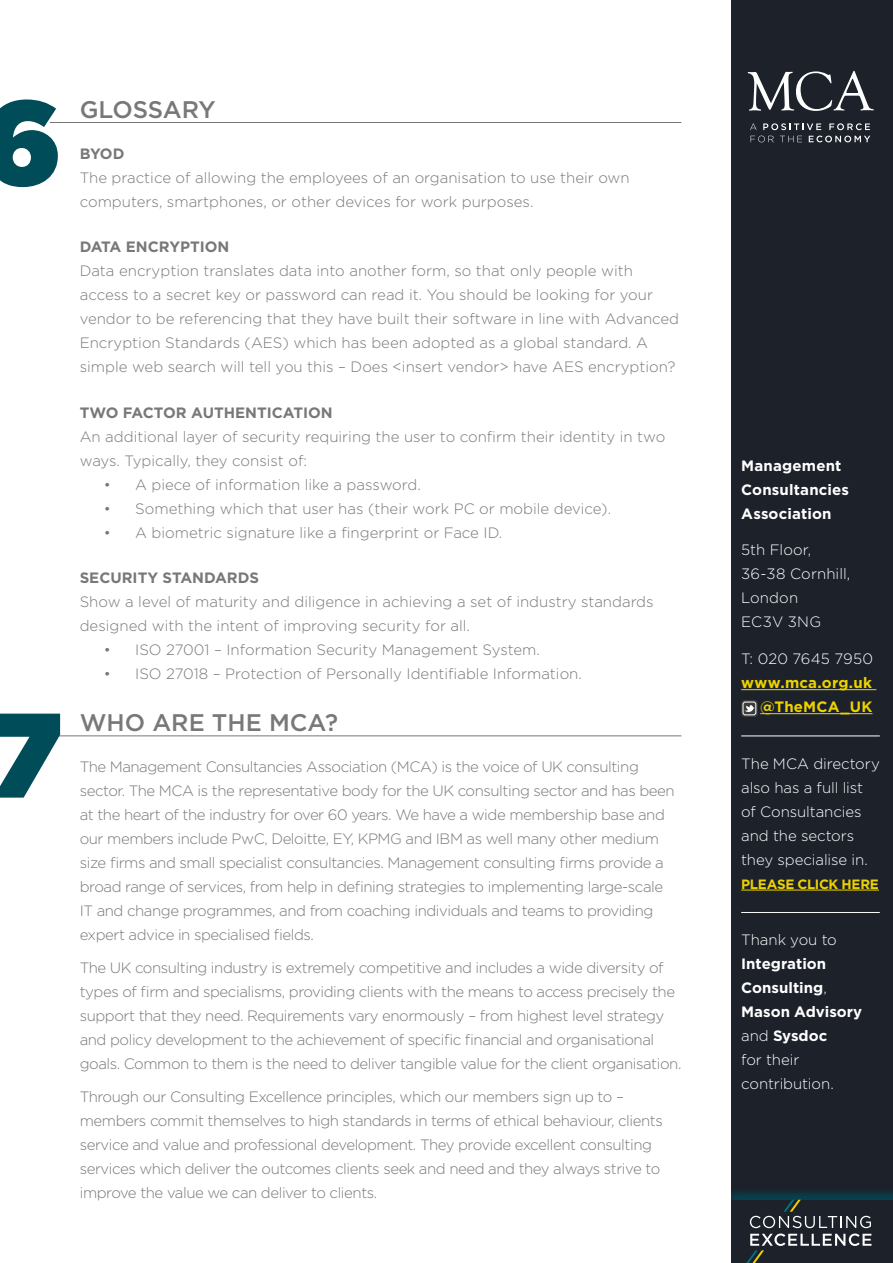
<style>
.page{position:relative;width:893px;height:1263px;background:#fff}
.page>*{position:absolute;margin:0;border:0;box-sizing:border-box;transform-origin:0 0}
.t1{font:900 120px "Gotham";color:#004c59}
.t2{font:500 24px "Gotham";color:#797878}
.t3{font:300 15px/24px "Gotham";letter-spacing:-.03em;color:#797878}
.t4{font:300 15px/24px "Gotham";color:#797878}
.t5{font:300 15px/24px "Gotham";color:#fff}
.t6{font:700 15px/24px "Gotham";letter-spacing:.005em;color:#fff}
.t7{font:700 15px "Gotham";color:#797878}
.t8{font:700 15px/24px "Gotham";letter-spacing:.015em;color:#edd200;text-align:right}
.t9{font:700 13.5px "Gotham";letter-spacing:-.02em;color:#edd200}
.s1{font-weight:300}
</style>
<div class="page">
<div style="left:730px;top:0;width:163px;height:1263px;background:#1c212a"></div>
<svg style="left:748px;top:71px;width:126px;height:40px"></svg>
<svg style="left:750px;top:123px;width:7px;height:7px"></svg>
<svg style="left:763px;top:123px;width:58px;height:7px"></svg>
<svg style="left:829px;top:123px;width:41px;height:7px"></svg>
<svg style="left:751px;top:136px;width:23px;height:6px"></svg>
<svg style="left:780px;top:136px;width:22px;height:6px"></svg>
<svg style="left:809px;top:136px;width:61px;height:6px"></svg>
<div style="left:724px;top:1187px;width:169px;height:76px;background:#004c59;opacity:.75"></div>
<div style="left:730px;top:1200px;width:163px;height:63px;background:#1c212a"></div>
<svg style="left:746px;top:1200px;width:125px;height:63px"></svg>
<div style="left:723px;top:0;width:8px;height:1263px;background:#fff"></div>
<hr style="left:50px;top:122px;width:631px;height:1px;background:#797878">
<hr style="left:50px;top:736px;width:631px;height:1px;background:#797878">
<hr style="left:741px;top:689px;width:135px;height:1px;background:#edd200">
<hr style="left:741px;top:735px;width:139px;height:1px;background:#fff">
<hr style="left:760px;top:713px;width:112px;height:1px;background:#edd200">
<hr style="left:741px;top:912px;width:139px;height:1px;background:#fff">
<hr style="left:741px;top:890px;width:138px;height:1px;background:#edd200">
<svg style="left:741px;top:700px;width:17px;height:17px"></svg>
<div style="left:743px;top:702px;width:13px;height:13px;border:1px solid #fff;border-radius:2px"></div>
<svg style="left:744px;top:705px;width:10px;height:7px"></svg>
<h1 class="t1" style="left:-18px;top:57px;width:81px">6</h1>
<h1 class="t1" style="left:-12px;top:669px;width:75px">7</h1>
<h2 class="t2" style="left:80px;top:94px;width:138px">GLOSSARY</h2>
<p class="t7" style="left:80px;top:144px;width:46px">BYOD</p>
<p class="t4" style="left:80px;top:165px;width:551px">The practice of allowing the employees of an organisation to use their own computers, smartphones, or other devices for work purposes.</p>
<p class="t7" style="left:80px;top:237px;width:151px">DATA ENCRYPTION</p>
<p class="t4" style="left:80px;top:259px;width:601px">Data encryption translates data into another form, so that only people with access to a secret key or password can read it. You should be looking for your vendor to be referencing that they have built their software in line with Advanced Encryption Standards (AES) which has been adopted as a global standard. A simple web search will tell you this – Does &lt;insert vendor&gt; have AES encryption?</p>
<p class="t7" style="left:80px;top:402px;width:254px">TWO FACTOR AUTHENTICATION</p>
<p class="t4" style="left:80px;top:424px;width:587px">An additional layer of security requiring the user to confirm their identity in two ways. Typically, they consist of:</p>
<p class="t4" style="left:104px;top:472px;width:319px">• A piece of information like a password.</p>
<p class="t4" style="left:104px;top:496px;width:509px">• Something which that user has (their work PC or mobile device).</p>
<p class="t4" style="left:104px;top:520px;width:400px">• A biometric signature like a fingerprint or Face ID.</p>
<p class="t7" style="left:80px;top:568px;width:181px">SECURITY STANDARDS</p>
<p class="t4" style="left:80px;top:589px;width:575px">Show a level of maturity and diligence in achieving a set of industry standards designed with the intent of improving security for all.</p>
<p class="t4" style="left:104px;top:637px;width:438px">• ISO 27001 – Information Security Management System.</p>
<p class="t4" style="left:104px;top:661px;width:480px">• ISO 27018 – Protection of Personally Identifiable Information.</p>
<h2 class="t2" style="left:80px;top:707px;width:260px">WHO ARE THE MCA?</h2>
<p class="t3" style="left:80px;top:755px;width:597px">The Management Consultancies Association (MCA) is the voice of UK consulting sector. The MCA is the representative body for the UK consulting sector and has been at the heart of the industry for over 60 years. We have a wide membership base and our members include PwC, Deloitte, EY, KPMG and IBM as well many other medium size firms and small specialist consultancies. Management consulting firms provide a broad range of services, from help in defining strategies to implementing large-scale IT and change programmes, and from coaching individuals and teams to providing expert advice in specialised fields.</p>
<p class="t3" style="left:80px;top:955px;width:603px">The UK consulting industry is extremely competitive and includes a wide diversity of types of firm and specialisms, providing clients with the means to access precisely the support that they need. Requirements vary enormously – from highest level strategy and policy development to the achievement of specific financial and organisational goals. Common to them is the need to deliver tangible value for the client organisation.</p>
<p class="t3" style="left:80px;top:1084px;width:585px">Through our Consulting Excellence principles, which our members sign up to – members commit themselves to high standards in terms of ethical behaviour, clients service and value and professional development. They provide excellent consulting services which deliver the outcomes clients seek and need and they always strive to improve the value we can deliver to clients.</p>
<p class="t6" style="left:741px;top:453px;width:109px">Management<br>Consultancies<br>Association</p>
<p class="t5" style="left:741px;top:538px;width:111px">5th Floor,<br>36-38 Cornhill,<br>London<br>EC3V 3NG</p>
<p class="t5" style="left:741px;top:646px;width:133px">T: 020 7645 7950</p>
<p class="t8" style="left:741px;top:671px;width:133px">www.mca.org.uk @TheMCA_UK</p>
<p class="t5" style="left:741px;top:751px;width:140px">The MCA directory also has a full list of Consultancies and the sectors they specialise in.</p>
<p class="t9" style="left:741px;top:875px;width:139px">PLEASE CLICK HERE</p>
<p class="t5" style="left:741px;top:927px;width:97px">Thank you to</p>
<p class="t6" style="left:741px;top:952px;width:123px">Integration<br>Consulting<span class="s1">,<br></span>Mason Advisory <span class="s1">and</span> Sysdoc<br><span class="s1">for their contribution.</span></p>
</div>
